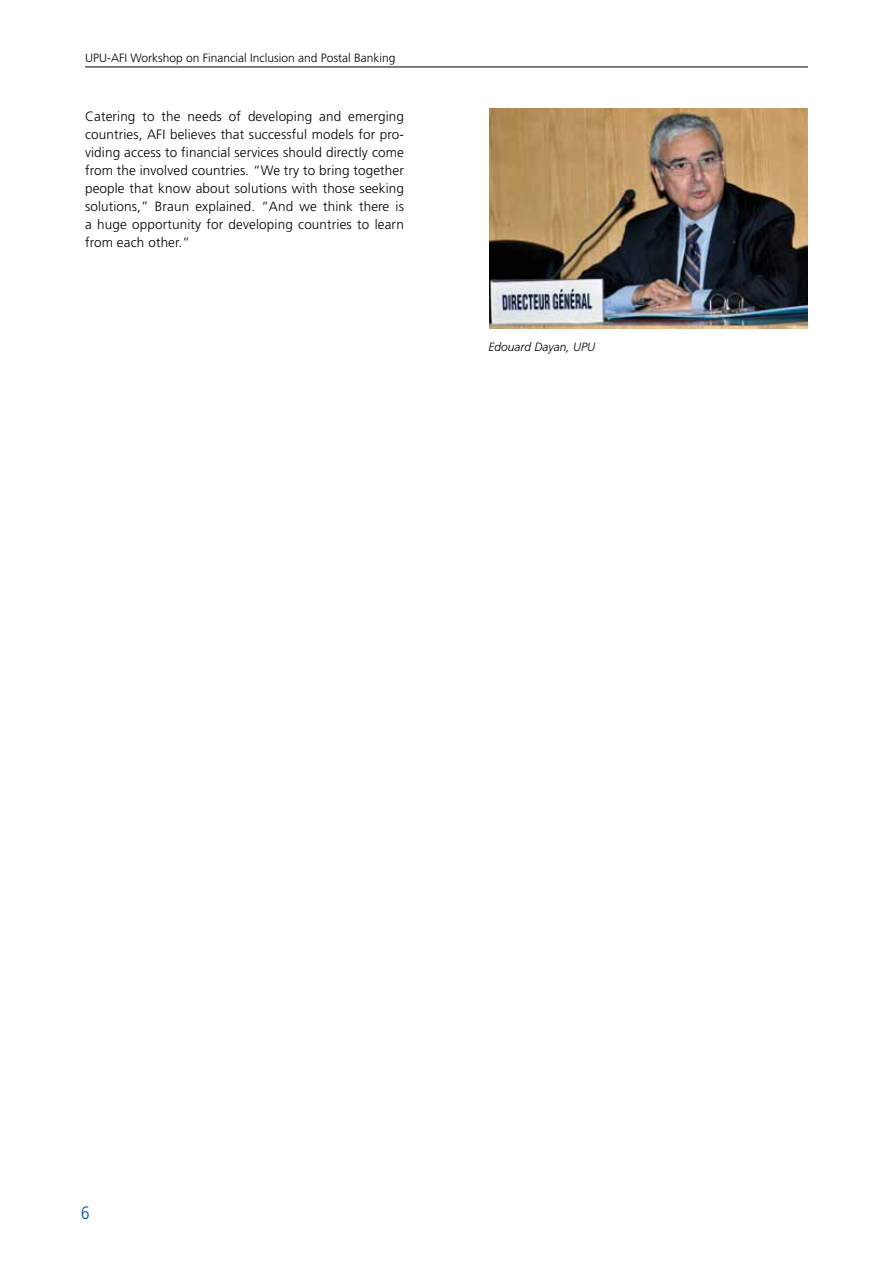
<style>
.page{position:relative;width:893px;height:1263px;background:#fff}
.page>*{position:absolute;margin:0;border:0;box-sizing:border-box;transform-origin:0 0}
.t1{font:300 condensed 18px "Frutiger";color:#00519e}
.t2{font:300 13.5px/18px "Frutiger";letter-spacing:.01em;color:#000;text-align:justify}
.t3{font:300 12px "Frutiger";color:#000}
.t4{font:italic 300 12px "Frutiger";color:#000}
</style>
<div class="page">
<hr style="left:85px;top:67px;width:723px;height:1px;background:#000">
<img style="left:489px;top:109px;width:319px;height:220px">
<p class="t3" style="left:85px;top:51px;width:312px">UPU-AFI Workshop on Financial Inclusion and Postal Banking</p>
<p class="t2" style="left:85px;top:108px;width:320px">Catering to the needs of developing and emerging countries, AFI believes that successful models for pro&shy;viding access to financial services should directly come from the involved countries. “We try to bring together people that know about solutions with those seeking solutions,” Braun explained. “And we think there is a huge opportunity for developing countries to learn from each other.”</p>
<p class="t4" style="left:489px;top:340px;width:108px">Edouard Dayan, UPU</p>
<h1 class="t1" style="left:81px;top:1203px;width:10px">6</h1>
</div>
